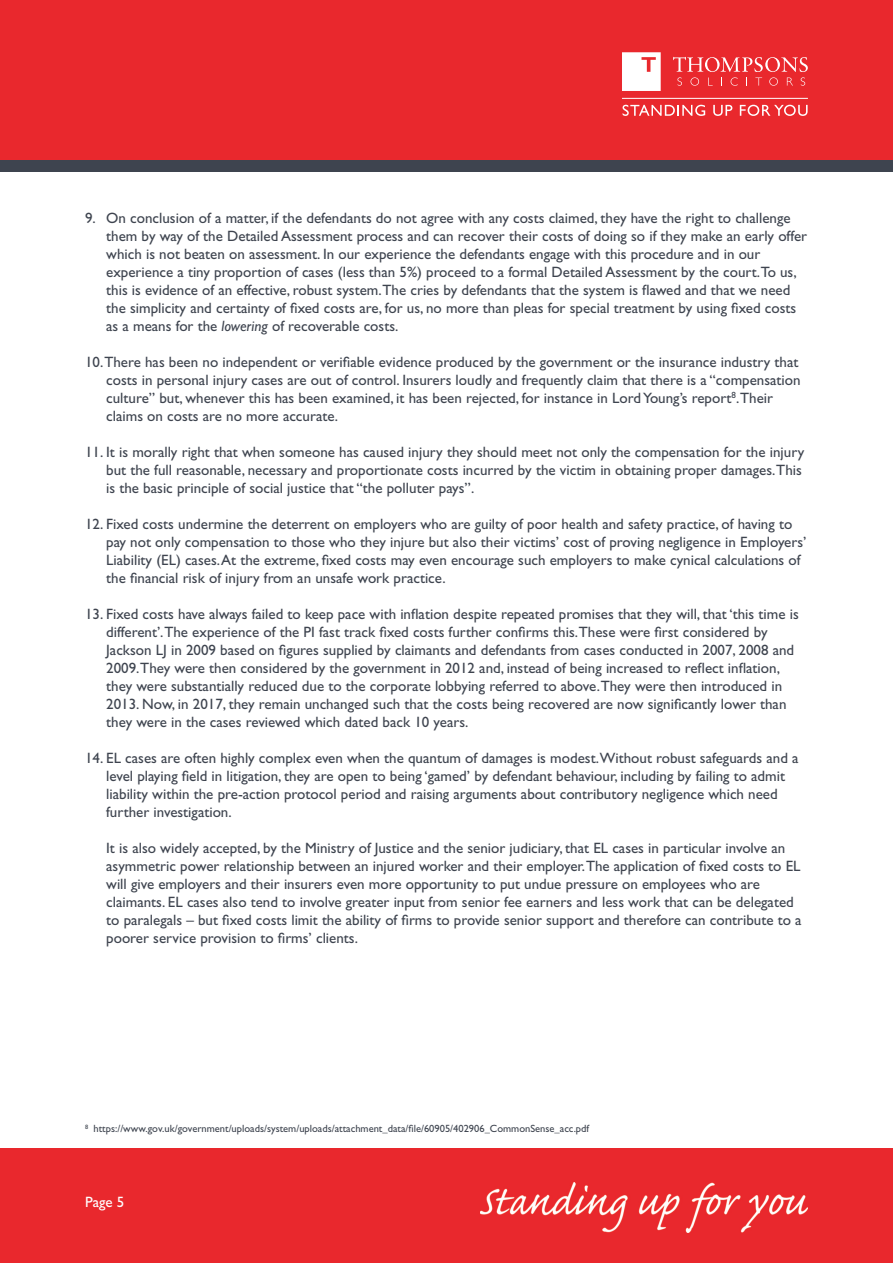
<style>
.page{position:relative;width:893px;height:1263px;background:#fff}
.page>*{position:absolute;margin:0;border:0;box-sizing:border-box;transform-origin:0 0}
.t1{font:15px/18px "Gill Sans Std";color:#3e444f}
.t2{font:15px "Gill Sans Std";color:#fff}
.t3{font:10.5px "Gill Sans Std";color:#3e444f}
.s1{font-style:italic}
</style>
<div class="page">
<div style="left:0;top:1148px;width:893px;height:115px;background:#e9282d"></div>
<div style="left:0;top:0;width:893px;height:164px;background:#e9282d"></div>
<div style="left:0;top:161px;width:893px;height:11px;background:#3e444f"></div>
<svg style="left:673px;top:57px;width:135px;height:29px"></svg>
<svg style="left:622px;top:52px;width:39px;height:39px"></svg>
<hr style="left:622px;top:98px;width:186px;height:1px;background:#fff">
<svg style="left:623px;top:105px;width:82px;height:11px"></svg>
<svg style="left:713px;top:105px;width:19px;height:11px"></svg>
<svg style="left:740px;top:105px;width:68px;height:11px"></svg>
<img style="left:480px;top:1182px;width:328px;height:51px">
<p class="t1" style="left:106px;top:210px;width:702px;text-indent:-21px">9. On conclusion of a matter, if the defendants do not agree with any costs claimed, they have the right to challenge them by way of the Detailed Assessment process and can recover their costs of doing so if they make an early offer which is not beaten on assessment. In our experience the defendants engage with this procedure and in our experience a tiny proportion of cases (less than 5%) proceed to a formal Detailed Assessment by the court.To us, this is evidence of an effective, robust system.The cries by defendants that the system is flawed and that we need the simplicity and certainty of fixed costs are, for us, no more than pleas for special treatment by using fixed costs as a means for the <span class="s1">lowering</span> of recoverable costs.</p>
<p class="t1" style="left:106px;top:354px;width:696px;text-indent:-21px">10.There has been no independent or verifiable evidence produced by the government or the insurance industry that costs in personal injury cases are out of control. Insurers loudly and frequently claim that there is a “compensation culture” but, whenever this has been examined, it has been rejected, for instance in LordYoung’s report<sup>8</sup>.Their claims on costs are no more accurate.</p>
<p class="t1" style="left:106px;top:444px;width:700px;text-indent:-21px">11. It is morally right that when someone has caused injury they should meet not only the compensation for the injury but the full reasonable, necessary and proportionate costs incurred by the victim in obtaining proper damages.This is the basic principle of social justice that “the polluter pays”.</p>
<p class="t1" style="left:106px;top:516px;width:702px;text-indent:-21px">12. Fixed costs undermine the deterrent on employers who are guilty of poor health and safety practice, of having to pay not only compensation to those who they injure but also their victims’ cost of proving negligence in Employers’ Liability (EL) cases.At the extreme, fixed costs may even encourage such employers to make cynical calculations of the financial risk of injury from an unsafe work practice.</p>
<p class="t1" style="left:106px;top:606px;width:694px;text-indent:-21px">13. Fixed costs have always failed to keep pace with inflation despite repeated promises that they will, that ‘this time is different’.The experience of the PI fast track fixed costs further confirms this.These were first considered by Jackson LJ in 2009 based on figures supplied by claimants and defendants from cases conducted in 2007, 2008 and 2009.They were then considered by the government in 2012 and, instead of being increased to reflect inflation, they were substantially reduced due to the corporate lobbying referred to above.They were then introduced in 2013. Now, in 2017, they remain unchanged such that the costs being recovered are now significantly lower than they were in the cases reviewed which dated back 10 years.</p>
<p class="t1" style="left:106px;top:750px;width:694px;text-indent:-21px">14. EL cases are often highly complex even when the quantum of damages is modest.Without robust safeguards and a level playing field in litigation, they are open to being ‘gamed’ by defendant behaviour, including by failing to admit liability within the pre-action protocol period and raising arguments about contributory negligence which need further investigation.</p>
<p class="t1" style="left:106px;top:840px;width:697px">It is also widely accepted, by the Ministry of Justice and the senior judiciary, that EL cases in particular involve an asymmetric power relationship between an injured worker and their employer.The application of fixed costs to EL will give employers and their insurers even more opportunity to put undue pressure on employees who are claimants. EL cases also tend to involve greater input from senior fee earners and less work that can be delegated to paralegals – but fixed costs limit the ability of firms to provide senior support and therefore can contribute to a poorer service provision to firms’ clients.</p>
<p class="t3" style="left:85px;top:1124px;width:506px"><sup>8</sup> https://www.gov.uk/government/uploads/system/uploads/attachment_data/file/60905/402906_CommonSense_acc.pdf</p>
<p class="t2" style="left:85px;top:1197px;width:41px">Page 5</p>
</div>
